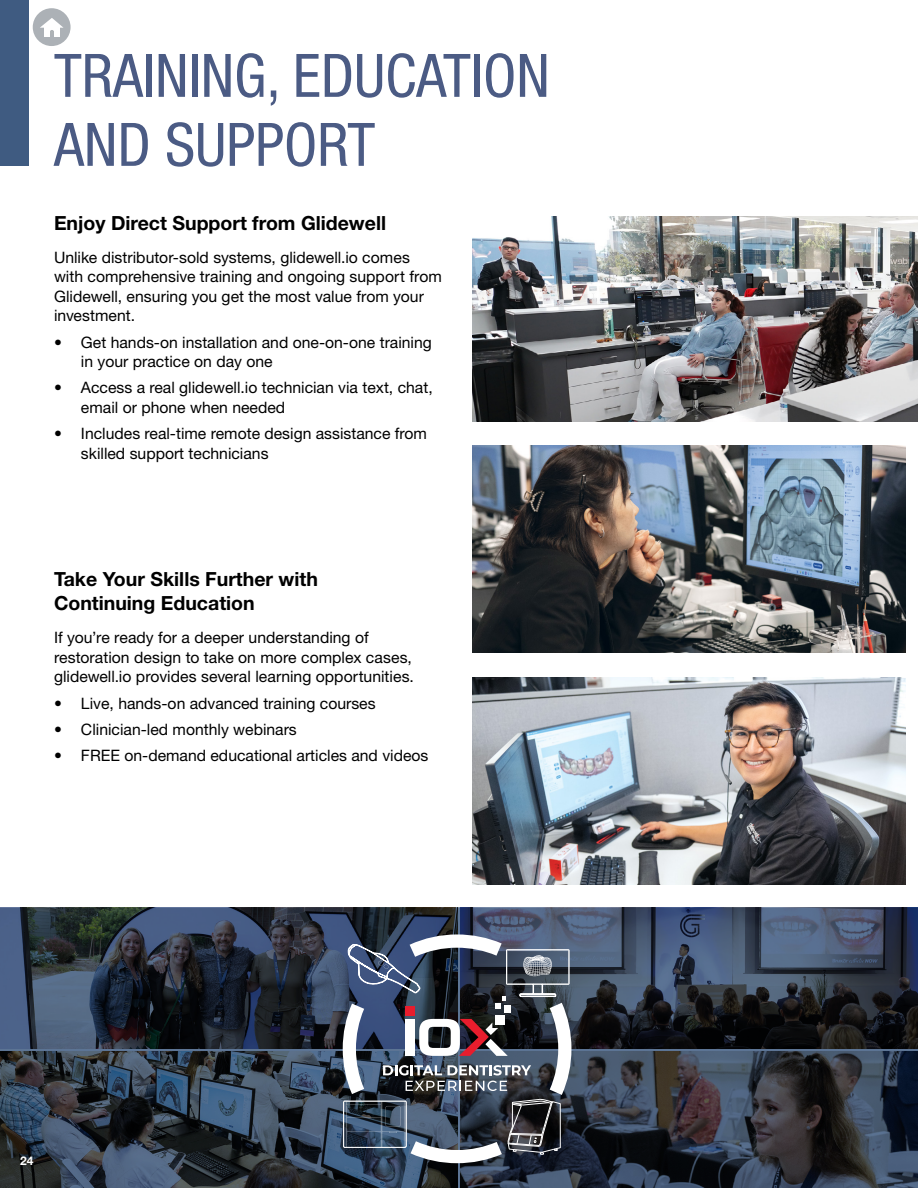
<style>
.page{position:relative;width:918px;height:1188px;background:#fff}
.page>*{position:absolute;margin:0;border:0;box-sizing:border-box;transform-origin:0 0}
.t1{font:condensed 60px/69px "Helvetica Neue LT Std";color:#4b5b84}
.t2{font:700 19.5px/24px "Helvetica Neue LT Std";color:#000}
.t3{font:15.75px/19.5px "Helvetica Neue LT Std";color:#000}
.t4{font:700 12px "Helvetica Neue LT Std";color:#fff}
</style>
<div class="page">
<div style="left:33px;top:8px;width:38px;height:38px;background:#acb1b6;border-radius:50%"></div>
<svg style="left:40px;top:18px;width:23px;height:13px"></svg>
<div style="left:44px;top:28px;width:6px;height:8px;background:#fff"></div>
<div style="left:54px;top:28px;width:6px;height:8px;background:#fff"></div>
<svg style="left:0;top:907px;width:918px;height:281px;background:#303a49"></svg>
<svg style="left:343px;top:934px;width:228px;height:229px;background:#555c6b"></svg>
<img style="left:472px;top:216px;width:446px;height:205px">
<img style="left:472px;top:446px;width:434px;height:207px">
<img style="left:472px;top:677px;width:434px;height:207px">
<div style="left:0;top:0;width:28px;height:166px;background:#3f5b81"></div>
<h1 class="t1" style="left:54px;top:41px;width:497px">TRAINING, EDUCATION<br>AND SUPPORT</h1>
<p class="t2" style="left:54px;top:211px;width:334px">Enjoy Direct Support from Glidewell</p>
<p class="t3" style="left:54px;top:247px;width:389px">Unlike distributor-sold systems, glidewell.io comes with comprehensive training and ongoing support from Glidewell, ensuring you get the most value from your investment.</p>
<p class="t3" style="left:81px;top:332px;width:352px;text-indent:-27px">• Get hands-on installation and one-on-one training in your practice on day one</p>
<p class="t3" style="left:81px;top:378px;width:353px;text-indent:-27px">• Access a real glidewell.io technician via text, chat, email or phone when needed</p>
<p class="t3" style="left:81px;top:424px;width:348px;text-indent:-27px">• Includes real-time remote design assistance from skilled support technicians</p>
<p class="t2" style="left:54px;top:567px;width:265px">Take Your Skills Further with<br>Continuing Education</p>
<p class="t3" style="left:54px;top:628px;width:361px">If you’re ready for a deeper understanding of restoration design to take on more complex cases, glidewell.io provides several learning opportunities.</p>
<p class="t3" style="left:54px;top:693px;width:323px">• Live, hands-on advanced training courses</p>
<p class="t3" style="left:54px;top:719px;width:244px">• Clinician-led monthly webinars</p>
<p class="t3" style="left:54px;top:746px;width:376px">• FREE on-demand educational articles and videos</p>
<p class="t4" style="left:20px;top:1154px;width:15px">24</p>
</div>
